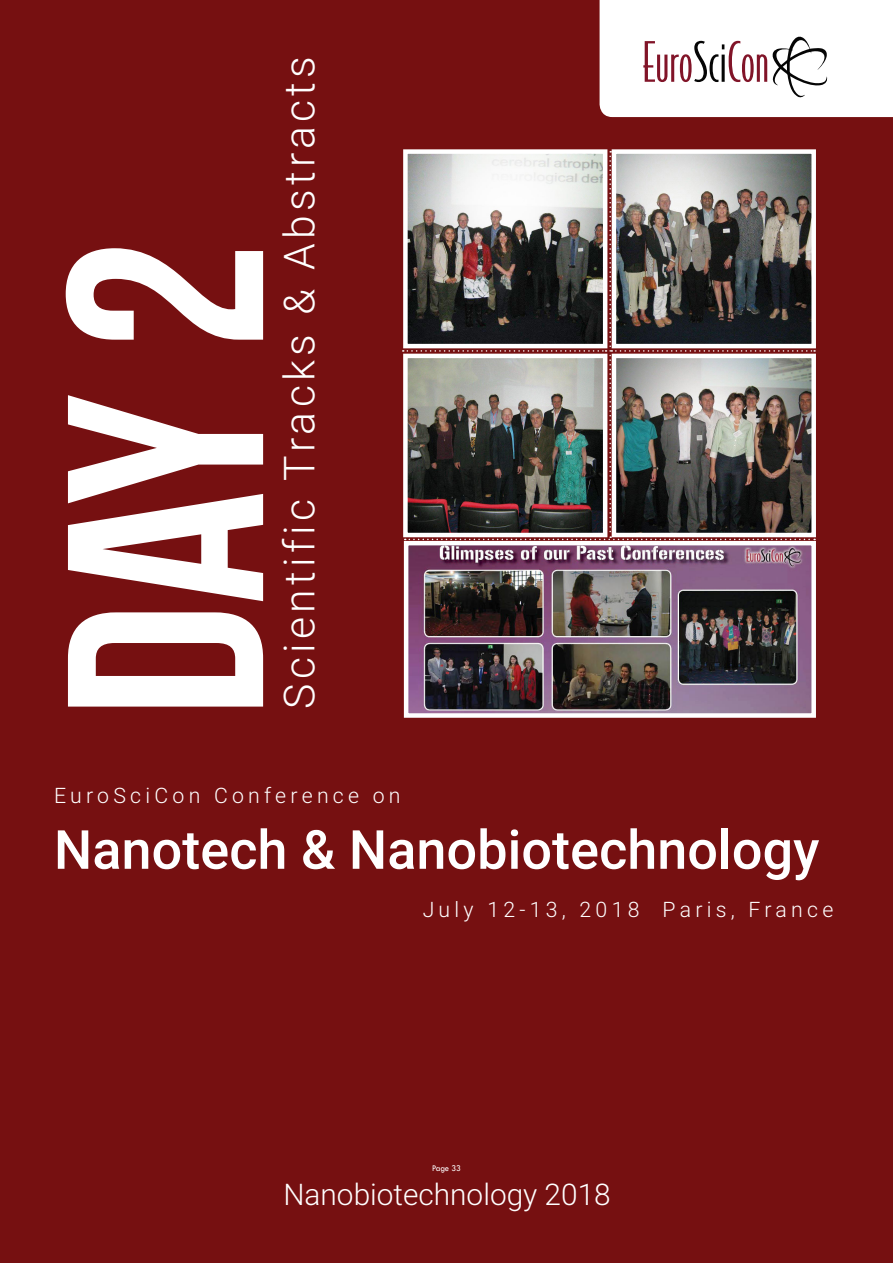
<style>
.page{position:relative;width:893px;height:1263px;background:#761011}
.page>*{position:absolute;margin:0;border:0;box-sizing:border-box;transform-origin:0 0}
.t1{font:278.85px "Bebas Neue";color:#fff}
.t2{font:500 54px "Roboto";color:#fff}
.t3{font:300 42.75px "Roboto";letter-spacing:.1em;color:#fff}
.t4{font:300 29.85px "Roboto";color:#fff}
.t5{font:300 21.3px "Roboto";letter-spacing:.2em;color:#fff}
.t6{font:9px "Tw Cen";letter-spacing:-.02em;color:#fff;scale:.95 1}
</style>
<div class="page">
<svg style="left:600px;top:0;width:293px;height:117px;background:#f3f0f0"></svg>
<img style="left:409px;top:546px;width:402px;height:167px">
<div style="left:404px;top:541px;width:412px;height:177px;border:4px solid #fff"></div>
<img style="left:403px;top:151px;width:412px;height:389px">
<p class="t1" style="left:14px;top:718px;width:479px;rotate:-90deg">Day 2</p>
<p class="t3" style="left:269px;top:709px;width:654px;rotate:-90deg">Scientific Tracks &amp; Abstracts</p>
<p class="t5" style="left:54px;top:780px;width:348px">EuroSciCon Conference on</p>
<h2 class="t2" style="left:54px;top:812px;width:767px">Nanotech &amp; Nanobiotechnology</h2>
<p class="t5" style="left:423px;top:894px;width:412px">July 12-13, 2018 Paris, France</p>
<p class="t6" style="left:432px;top:1162px;width:32px">Page 33</p>
<h3 class="t4" style="left:283px;top:1174px;width:329px">Nanobiotechnology 2018</h3>
</div>
